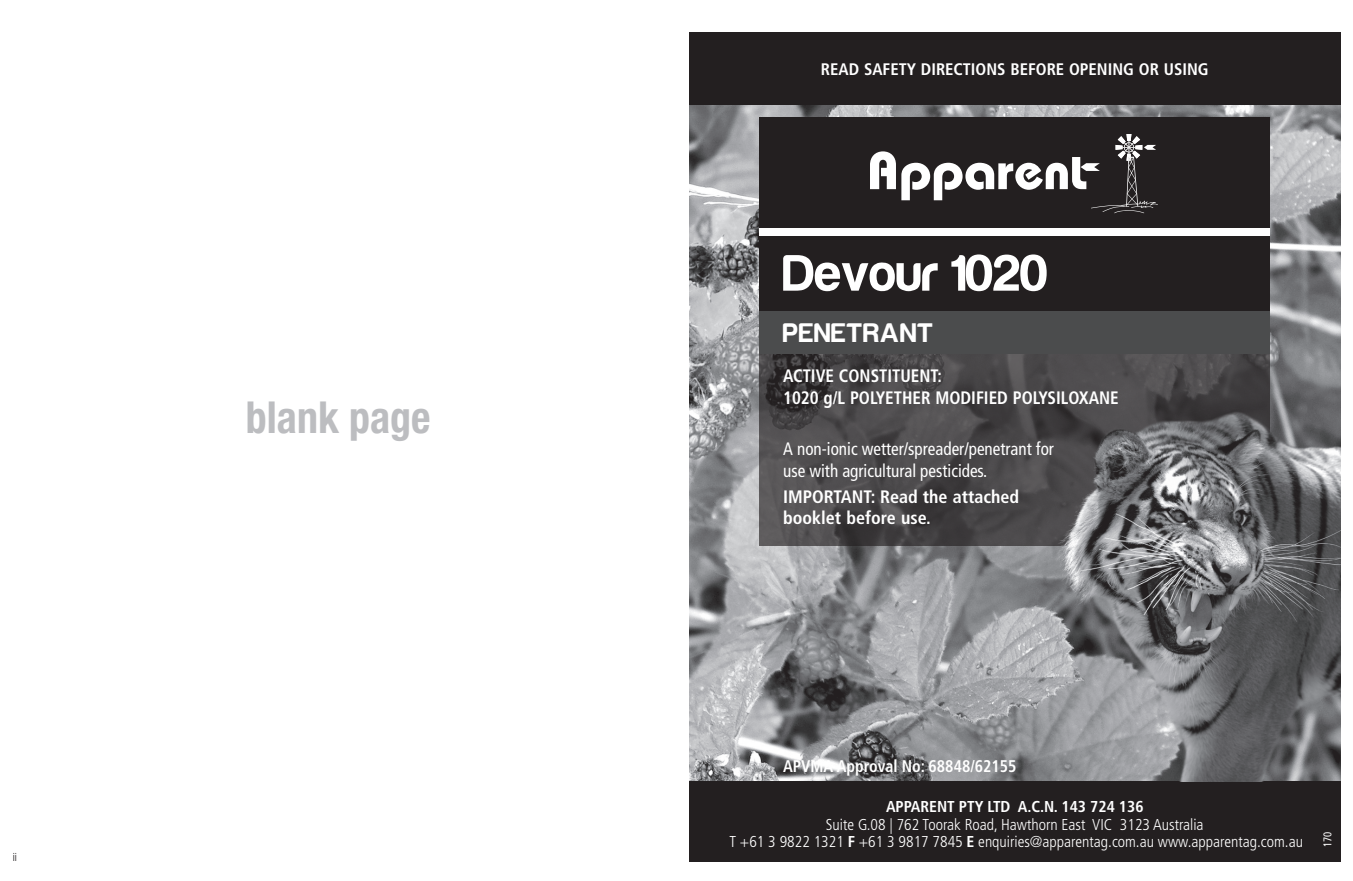
<style>
.page{position:relative;width:1353px;height:881px;background:#fff}
.page>*{position:absolute;margin:0;border:0;box-sizing:border-box;transform-origin:0 0}
.Product{font:52.88px "Harabara";letter-spacing:.01em;color:#fff}
.BODY_text_BOLD{font:700 condensed 44.1px "Helvetica Neue";color:#bcbdc0;scale:.95 1}
.Chemical_Type{font:27.9px "Harabara";letter-spacing:.035em;color:#fff}
.text{font:condensed 18px/21.6px "Frutiger";color:#fff;scale:.95 1}
.Constituent{font:700 condensed 18px/21.6px "Frutiger";color:#fff;scale:.95 1}
.Constituent-2{font:700 condensed 18px/21.6px "Frutiger";color:#fff}
.text-2{font:700 condensed 16.88px "Frutiger";color:#fff;scale:.95 1}
.Warning{font:700 condensed 16.65px "Frutiger";color:#fff}
.text-3{font:300 condensed 15.75px/17.6px "Frutiger";color:#fff;text-align:center}
.text-4{font:700 condensed 15.75px "Frutiger";color:#fff}
.text-5{font:condensed 11.25px "Frutiger";color:#fff;scale:.95 1}
.t1{font:300 condensed 11.25px "Helvetica Neue";color:#231f20}
.s1{font-weight:700}
</style>
<div class="page">
<img style="left:689px;top:105px;width:650px;height:676px">
<div style="left:689px;top:32px;width:650px;height:73px;background:#231f20"></div>
<div style="left:689px;top:781px;width:650px;height:80px;background:#231f20"></div>
<svg style="left:759px;top:353px;width:510px;height:192px;background:#494749"></svg>
<img style="left:1026px;top:359px;width:313px;height:422px">
<div style="left:759px;top:235px;width:510px;height:76px;background:#231f20"></div>
<div style="left:759px;top:311px;width:510px;height:42px;background:#4b4c4d"></div>
<div style="left:759px;top:118px;width:510px;height:110px;background:#231f20"></div>
<svg style="left:870px;top:151px;width:25px;height:38px"></svg>
<svg style="left:901px;top:134px;width:256px;height:79px"></svg>
<div style="left:759px;top:228px;width:510px;height:7px;background:#fff"></div>
<p class="t1" style="left:13px;top:850px;width:6px">ii</p>
<p class="BODY_text_BOLD" style="left:246px;top:390px;width:196px">blank page</p>
<p class="Warning" style="left:820px;top:59px;width:389px">READ SAFETY DIRECTIONS BEFORE OPENING OR USING</p>
<p class="Product" style="left:783px;top:245px;width:266px">Devour 1020</p>
<p class="Chemical_Type" style="left:783px;top:318px;width:151px">PENETRANT</p>
<p class="Constituent" style="left:783px;top:365px;width:355px">ACTIVE CONSTITUENT:<br>1020 g/L POLYETHER MODIFIED POLYSILOXANE</p>
<p class="text" style="left:783px;top:438px;width:286px">A non-ionic wetter/spreader/penetrant for use with agricultural pesticides.</p>
<p class="Constituent-2" style="left:783px;top:485px;width:237px">IMPORTANT: Read the attached booklet before use.</p>
<p class="text-2" style="left:783px;top:756px;width:247px">APVMA Approval No: 68848/62155</p>
<p class="text-4" style="left:885px;top:796px;width:259px">APPARENT PTY LTD A.C.N. 143 724 136</p>
<p class="text-3" style="left:729px;top:815px;width:575px">Suite G.08 | 762 Toorak Road, Hawthorn East VIC 3123 Australia<br>T +61 3 9822 1321 <span class="s1">F</span> +61 3 9817 7845 <span class="s1">E</span> enquiries@apparentag.com.au www.apparentag.com.au</p>
<p class="text-5" style="left:1320px;top:846px;width:18px;rotate:-90deg">170</p>
</div>
